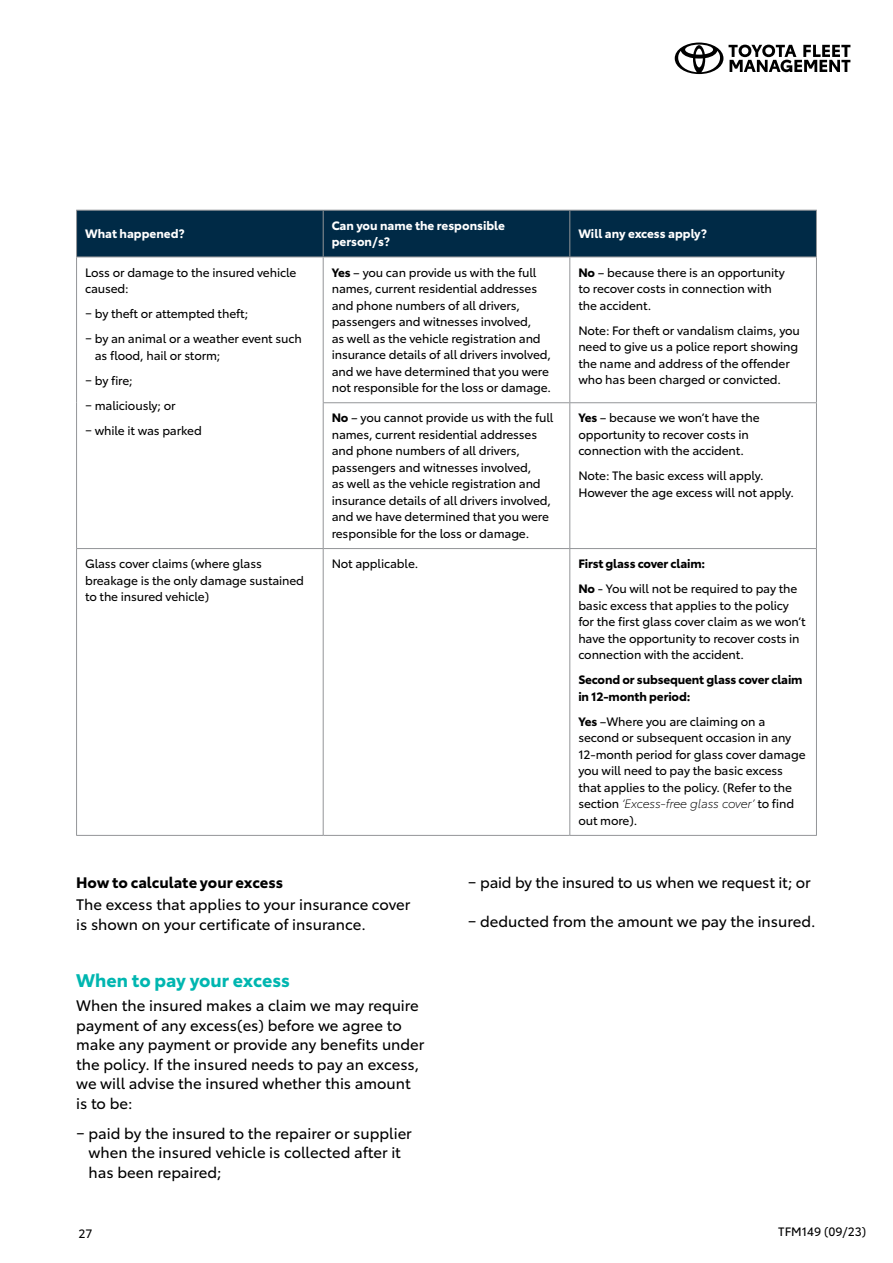
<style>
.page{position:relative;width:893px;height:1263px;background:#fff}
.page>*{position:absolute;margin:0;border:0;box-sizing:border-box;transform-origin:0 0}
.t1{font:700 18px "Toyota Type";color:#00b6b0}
.t2{font:15px/19.5px "Toyota Type";color:#000}
.t3{font:700 15px "Toyota Type";color:#000}
.t4{font:12px/16.5px "Toyota Type";letter-spacing:-.01em;color:#000}
.t5{font:700 12px/16.5px "Toyota Type";color:#fff}
.t6{font:700 12px/16.5px "Toyota Type";letter-spacing:-.01em;color:#000}
.s1{font-weight:700}
.s2{font-weight:300;font-style:italic}
</style>
<div class="page">
<svg style="left:675px;top:43px;width:175px;height:31px"></svg>
<div style="left:77px;top:211px;width:739px;height:46px;background:#002a46"></div>
<hr style="left:76px;top:210px;width:247px;height:1px;background:#939598">
<hr style="left:76px;top:211px;width:1px;height:46px;background:#939598">
<hr style="left:323px;top:210px;width:247px;height:1px;background:#939598">
<hr style="left:323px;top:211px;width:1px;height:46px;background:#939598">
<hr style="left:570px;top:210px;width:247px;height:1px;background:#939598">
<hr style="left:569px;top:211px;width:1px;height:46px;background:#939598">
<hr style="left:816px;top:211px;width:1px;height:46px;background:#939598">
<hr style="left:76px;top:257px;width:247px;height:1px;background:#939598">
<hr style="left:76px;top:257px;width:1px;height:146px;background:#939598">
<hr style="left:323px;top:257px;width:247px;height:1px;background:#939598">
<hr style="left:323px;top:257px;width:1px;height:145px;background:#939598">
<hr style="left:570px;top:257px;width:247px;height:1px;background:#939598">
<hr style="left:569px;top:257px;width:1px;height:145px;background:#939598">
<hr style="left:816px;top:257px;width:1px;height:145px;background:#939598">
<hr style="left:76px;top:403px;width:1px;height:145px;background:#939598">
<hr style="left:323px;top:402px;width:247px;height:1px;background:#939598">
<hr style="left:323px;top:403px;width:1px;height:145px;background:#939598">
<hr style="left:570px;top:402px;width:247px;height:1px;background:#939598">
<hr style="left:569px;top:403px;width:1px;height:145px;background:#939598">
<hr style="left:816px;top:403px;width:1px;height:145px;background:#939598">
<hr style="left:76px;top:548px;width:247px;height:1px;background:#939598">
<hr style="left:76px;top:549px;width:1px;height:286px;background:#939598">
<hr style="left:323px;top:548px;width:247px;height:1px;background:#939598">
<hr style="left:323px;top:549px;width:1px;height:286px;background:#939598">
<hr style="left:570px;top:548px;width:247px;height:1px;background:#939598">
<hr style="left:569px;top:549px;width:1px;height:286px;background:#939598">
<hr style="left:816px;top:549px;width:1px;height:286px;background:#939598">
<hr style="left:76px;top:835px;width:247px;height:1px;background:#939598">
<hr style="left:323px;top:835px;width:247px;height:1px;background:#939598">
<hr style="left:570px;top:835px;width:247px;height:1px;background:#939598">
<p class="t5" style="left:85px;top:224px;width:101px">What happened?</p>
<p class="t5" style="left:332px;top:216px;width:175px">Can you name the responsible person/s?</p>
<p class="t5" style="left:578px;top:224px;width:130px">Will any excess apply?</p>
<p class="t4" style="left:85px;top:263px;width:213px">Loss or damage to the insured vehicle caused:</p>
<p class="t4" style="left:85px;top:300px;width:218px;line-height:25px">− by theft or attempted theft;<br>− by an animal or a weather event such</p>
<p class="t4" style="left:85px;top:342px;width:137px;line-height:25px;text-indent:10px">as flood, hail or storm; − by fire;<br>− maliciously; or<br>− while it was parked</p>
<p class="t4" style="left:332px;top:263px;width:221px"><span class="s1">Yes</span> – you can provide us with the full names, current residential addresses and phone numbers of all drivers, passengers and witnesses involved,<br>as well as the vehicle registration and insurance details of all drivers involved, and we have determined that you were not responsible for the loss or damage.</p>
<p class="t4" style="left:578px;top:263px;width:208px"><span class="s1">No</span> – because there is an opportunity to recover costs in connection with the accident.</p>
<p class="t4" style="left:578px;top:321px;width:223px">Note: For theft or vandalism claims, you need to give us a police report showing the name and address of the offender who has been charged or convicted.</p>
<p class="t4" style="left:332px;top:409px;width:223px"><span class="s1">No</span> – you cannot provide us with the full names, current residential addresses and phone numbers of all drivers, passengers and witnesses involved,<br>as well as the vehicle registration and insurance details of all drivers involved, and we have determined that you were responsible for the loss or damage.</p>
<p class="t4" style="left:578px;top:409px;width:183px"><span class="s1">Yes</span> – because we won’t have the opportunity to recover costs in connection with the accident.</p>
<p class="t4" style="left:578px;top:467px;width:217px">Note: The basic excess will apply.<br>However the age excess will not apply.</p>
<p class="t4" style="left:85px;top:555px;width:220px">Glass cover claims (where glass breakage is the only damage sustained to the insured vehicle)</p>
<p class="t4" style="left:332px;top:555px;width:88px">Not applicable.</p>
<p class="t4" style="left:578px;top:550px;width:221px;line-height:25px"><span class="s1">First glass cover claim:<br>No</span> - You will not be required to pay the</p>
<p class="t4" style="left:578px;top:596px;width:229px">basic excess that applies to the policy for the first glass cover claim as we won’t have the opportunity to recover costs in connection with the accident.</p>
<p class="t6" style="left:578px;top:671px;width:226px">Second or subsequent glass cover claim in 12-month period:</p>
<p class="t4" style="left:578px;top:712px;width:229px"><span class="s1">Yes</span> –Where you are claiming on a second or subsequent occasion in any 12-month period for glass cover damage you will need to pay the basic excess that applies to the policy. (Refer to the section <span class="s2">‘Excess-free glass cover’</span> to find out more).</p>
<p class="t3" style="left:76px;top:871px;width:208px">How to calculate your excess</p>
<p class="t2" style="left:76px;top:894px;width:336px">The excess that applies to your insurance cover is shown on your certificate of insurance.</p>
<h1 class="t1" style="left:76px;top:967px;width:215px">When to pay your excess</h1>
<p class="t2" style="left:76px;top:995px;width:350px">When the insured makes a claim we may require payment of any excess(es) before we agree to make any payment or provide any benefits under the policy. If the insured needs to pay an excess, we will advise the insured whether this amount is to be:</p>
<p class="t2" style="left:89px;top:1122px;width:325px;text-indent:-12px">− paid by the insured to the repairer or supplier when the insured vehicle is collected after it has been repaired;</p>
<p class="t2" style="left:468px;top:872px;width:345px">− paid by the insured to us when we request it; or</p>
<p class="t2" style="left:468px;top:911px;width:349px">− deducted from the amount we pay the insured.</p>
<p class="t4" style="left:78px;top:1224px;width:16px">27</p>
<p class="t4" style="left:778px;top:1222px;width:90px">TFM149 (09/23)</p>
</div>
